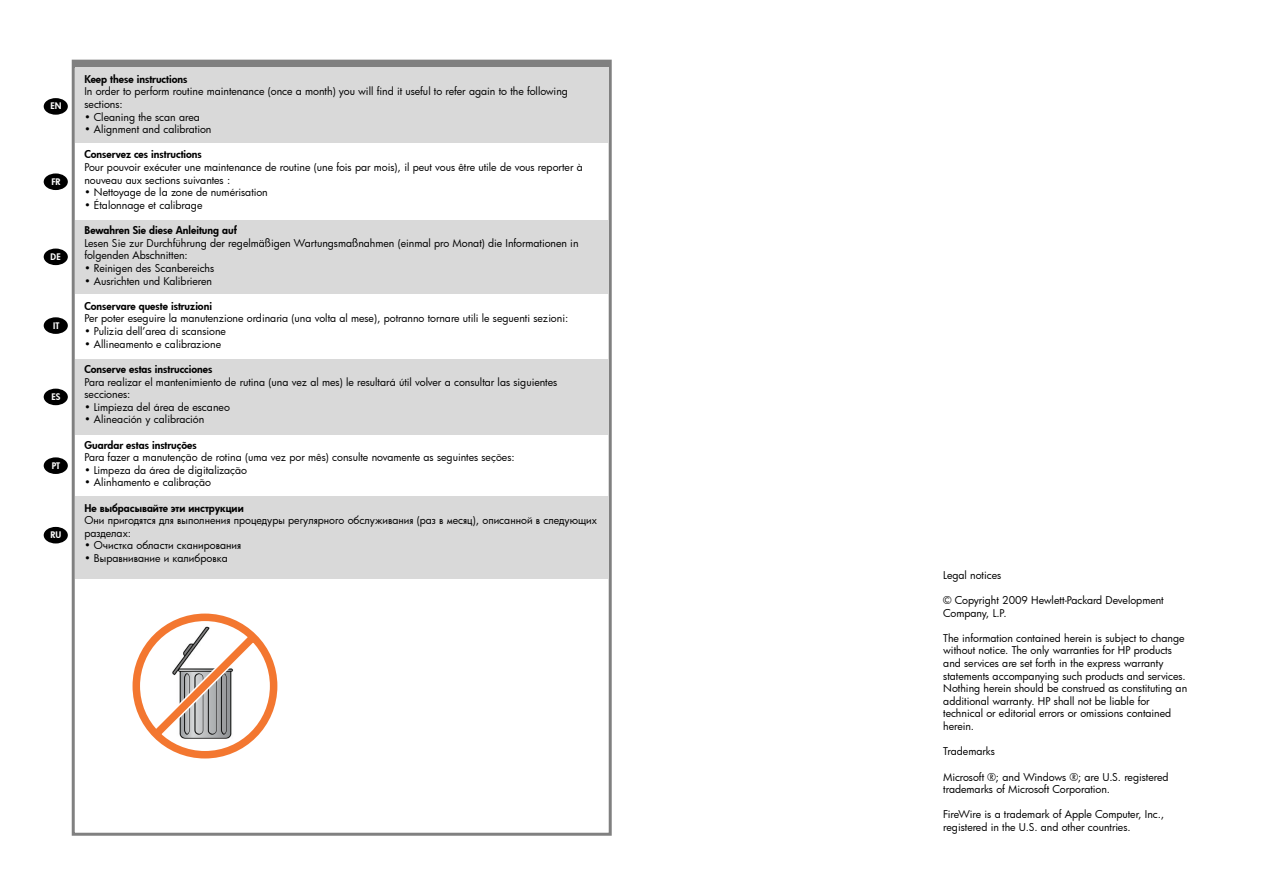
<style>
.page{position:relative;width:1263px;height:894px;background:#fff}
.page>*{position:absolute;margin:0;border:0;box-sizing:border-box;transform-origin:0 0}
.t1{font:10.5px/12.6px "Futura Bk";color:#000}
.t2{font:10.5px "Futura Hv";color:#000}
.t3{font:8.85px "Futura Hv";letter-spacing:-.005em;color:#fff}
</style>
<div class="page">
<div style="left:72px;top:60px;width:540px;height:775px;border:3px solid #808080"></div>
<div style="left:44px;top:98px;width:24px;height:17px;background:#000;border-radius:50%"></div>
<div style="left:44px;top:173px;width:24px;height:17px;background:#000;border-radius:50%"></div>
<div style="left:44px;top:317px;width:24px;height:17px;background:#000;border-radius:50%"></div>
<div style="left:44px;top:388px;width:24px;height:17px;background:#000;border-radius:50%"></div>
<div style="left:44px;top:457px;width:24px;height:17px;background:#000;border-radius:50%"></div>
<div style="left:44px;top:526px;width:24px;height:17px;background:#000;border-radius:50%"></div>
<div style="left:44px;top:248px;width:24px;height:17px;background:#000;border-radius:50%"></div>
<div style="left:76px;top:67px;width:533px;height:76px;background:#d9d9d9"></div>
<div style="left:76px;top:220px;width:533px;height:74px;background:#d9d9d9"></div>
<div style="left:76px;top:359px;width:533px;height:75px;background:#d9d9d9"></div>
<div style="left:76px;top:495px;width:533px;height:83px;background:#d9d9d9"></div>
<svg style="left:132px;top:613px;width:146px;height:146px"></svg>
<p class="t3" style="left:50px;top:100px;width:13px">EN</p>
<p class="t3" style="left:51px;top:175px;width:11px">FR</p>
<p class="t3" style="left:51px;top:250px;width:12px">DE</p>
<p class="t3" style="left:53px;top:319px;width:8px">IT</p>
<p class="t3" style="left:52px;top:390px;width:10px">ES</p>
<p class="t3" style="left:52px;top:459px;width:10px">PT</p>
<p class="t3" style="left:51px;top:529px;width:12px">RU</p>
<p class="t2" style="left:84px;top:72px;width:105px">Keep these instructions</p>
<p class="t1" style="left:84px;top:85px;width:485px">In order to perform routine maintenance (once a month) you will find it useful to refer again to the following sections:</p>
<p class="t1" style="left:84px;top:110px;width:117px">• Cleaning the scan area</p>
<p class="t1" style="left:84px;top:123px;width:128px">• Alignment and calibration</p>
<p class="t2" style="left:84px;top:147px;width:119px">Conservez ces instructions</p>
<p class="t1" style="left:84px;top:161px;width:500px">Pour pouvoir exécuter une maintenance de routine (une fois par mois), il peut vous être utile de vous reporter à nouveau aux sections suivantes :</p>
<p class="t1" style="left:84px;top:186px;width:185px">• Nettoyage de la zone de numérisation</p>
<p class="t1" style="left:84px;top:198px;width:119px">• Étalonnage et calibrage</p>
<p class="t2" style="left:84px;top:223px;width:154px">Bewahren Sie diese Anleitung auf</p>
<p class="t1" style="left:84px;top:236px;width:495px">Lesen Sie zur Durchführung der regelmäßigen Wartungsmaßnahmen (einmal pro Monat) die Informationen in folgenden Abschnitten:</p>
<p class="t1" style="left:84px;top:261px;width:131px">• Reinigen des Scanbereichs</p>
<p class="t1" style="left:84px;top:274px;width:129px">• Ausrichten und Kalibrieren</p>
<p class="t2" style="left:84px;top:299px;width:129px">Conservare queste istruzioni</p>
<p class="t1" style="left:84px;top:312px;width:485px">Per poter eseguire la manutenzione ordinaria (una volta al mese), potranno tornare utili le seguenti sezioni:</p>
<p class="t1" style="left:84px;top:324px;width:143px">• Pulizia dell’area di scansione</p>
<p class="t1" style="left:84px;top:337px;width:138px">• Allineamento e calibrazione</p>
<p class="t2" style="left:84px;top:362px;width:129px">Conserve estas instrucciones</p>
<p class="t1" style="left:84px;top:375px;width:474px">Para realizar el mantenimiento de rutina (una vez al mes) le resultará útil volver a consultar las siguientes secciones:</p>
<p class="t1" style="left:84px;top:400px;width:147px">• Limpieza del área de escaneo</p>
<p class="t1" style="left:84px;top:413px;width:121px">• Alineación y calibración</p>
<p class="t2" style="left:84px;top:437px;width:114px">Guardar estas instruções</p>
<p class="t1" style="left:84px;top:450px;width:432px">Para fazer a manutenção de rotina (uma vez por mês) consulte novamente as seguintes seções:</p>
<p class="t1" style="left:84px;top:463px;width:164px">• Limpeza da área de digitalização</p>
<p class="t1" style="left:84px;top:476px;width:128px">• Alinhamento e calibração</p>
<p class="t2" style="left:84px;top:500px;width:161px">Не выбрасывайте эти инструкции</p>
<p class="t1" style="left:84px;top:513px;width:514px">Они пригодятся для выполнения процедуры регулярного обслуживания (раз в месяц), описанной в следующих разделах:</p>
<p class="t1" style="left:84px;top:539px;width:158px">• Очистка области сканирования</p>
<p class="t1" style="left:84px;top:551px;width:145px">• Выравнивание и калибровка</p>
<p class="t1" style="left:943px;top:568px;width:59px">Legal notices</p>
<p class="t1" style="left:943px;top:593px;width:222px">© Copyright 2009 Hewlett-Packard Development<br>Company, L.P.</p>
<p class="t1" style="left:943px;top:631px;width:245px">The information contained herein is subject to change without notice. The only warranties for HP products and services are set forth in the express warranty statements accompanying such products and services.<br>Nothing herein should be construed as constituting an additional warranty. HP shall not be liable for technical or editorial errors or omissions contained herein.</p>
<p class="t1" style="left:943px;top:744px;width:53px">Trademarks</p>
<p class="t1" style="left:943px;top:769px;width:227px">Microsoft ®; and Windows ®; are U.S. registered trademarks of Microsoft Corporation.</p>
<p class="t1" style="left:943px;top:807px;width:222px">FireWire is a trademark of Apple Computer, Inc., registered in the U.S. and other countries.</p>
</div>
